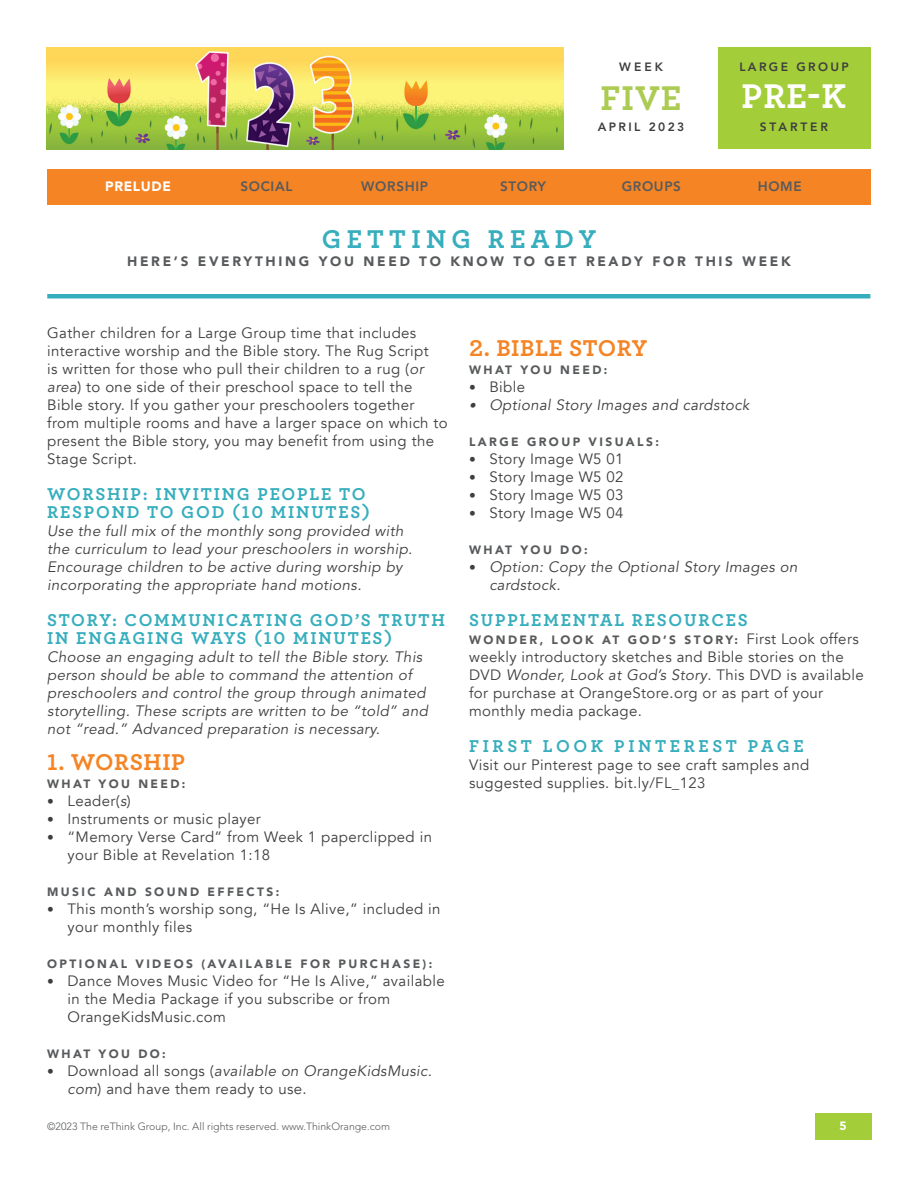
<style>
.page{position:relative;width:918px;height:1188px;background:#fff}
.page>*{position:absolute;margin:0;border:0;box-sizing:border-box;transform-origin:0 0}
.t1{font:700 36px "Archer Pro";color:#fff}
.t2{font:700 36px "Archer Pro";color:#accb53}
.t3{font:700 27px "Archer Pro";letter-spacing:.2em;color:#36aebd}
.t4{font:700 24px "Archer Pro";letter-spacing:.025em;color:#f58425}
.t5{font:700 18px/18px "Archer Pro";letter-spacing:.1em;color:#36aebd}
.t6{font:700 18px "Archer Pro";letter-spacing:.2em;color:#36aebd}
.t7{font:15px/18px "Avenir";letter-spacing:.025em;color:#3e3e3f}
.t8{font:italic 15px/18px "Avenir LT Std";letter-spacing:.025em;color:#3e3e3f}
.t9{font:italic 15px "Avenir";letter-spacing:.025em;color:#3e3e3f}
.t10{font:900 13.5px "Avenir LT Std";letter-spacing:.2em;color:#585a5c}
.t11{font:800 13.5px "Avenir LT Std";letter-spacing:.05em;color:#585a5c}
.t12{font:900 13.5px "Avenir LT Std";letter-spacing:.05em;color:#fff}
.t13{font:900 12px "Avenir LT Std";letter-spacing:.2em;color:#585a5c}
.t14{font:800 12px "Avenir LT Std";letter-spacing:.2em;color:#3e3e3f}
.t15{font:800 12px "Avenir LT Std";letter-spacing:.25em;color:#3e3e3f}
.t16{font:900 12px "Avenir LT Std";color:#fff}
.t17{font:300 10.5px "Avenir LT Std";color:#585a5c}
.s1{font-family:"Avenir LT Std";font-style:italic}
.s2{font-size:13.5px}
.s3{font-family:"Avenir";font-style:normal;font-size:13.5px}
.s4{font-family:"Avenir";font-style:normal}
.s5{font-family:"Avenir";font-weight:400;font-size:15px;color:#3e3e3f}
</style>
<div class="page">
<img style="left:46px;top:47px;width:518px;height:102px">
<div style="left:717px;top:47px;width:154px;height:102px;background:#a3cd39"></div>
<hr style="left:47px;top:294px;width:823px;height:4px;background:#36aebd">
<div style="left:47px;top:170px;width:824px;height:36px;background:#f58425"></div>
<div style="left:815px;top:1113px;width:57px;height:27px;background:#a3cd39"></div>
<p class="t14" style="left:619px;top:59px;width:45px">WEEK</p>
<p class="t14" style="left:739px;top:59px;width:111px">LARGE GROUP</p>
<h1 class="t2" style="left:601px;top:69px;width:82px">FIVE</h1>
<h1 class="t1" style="left:742px;top:68px;width:106px">PRE-K</h1>
<p class="t14" style="left:598px;top:120px;width:88px">APRIL 2023</p>
<p class="t15" style="left:760px;top:120px;width:70px">STARTER</p>
<p class="t12" style="left:105px;top:178px;width:67px">PRELUDE</p>
<p class="t11" style="left:240px;top:178px;width:54px">SOCIAL</p>
<p class="t11" style="left:361px;top:178px;width:68px">WORSHIP</p>
<p class="t11" style="left:500px;top:178px;width:47px">STORY</p>
<p class="t11" style="left:622px;top:178px;width:61px">GROUPS</p>
<p class="t11" style="left:758px;top:178px;width:46px">HOME</p>
<h2 class="t3" style="left:322px;top:217px;width:276px">GETTING READY</h2>
<p class="t10" style="left:127px;top:253px;width:665px">HERE’S EVERYTHING YOU NEED TO KNOW TO GET READY FOR THIS WEEK</p>
<p class="t7" style="left:47px;top:324px;width:402px">Gather children for a Large Group time that includes interactive worship and the Bible story. The Rug Script<br>is written for those who pull their children to a rug (<span class="s1">or area</span>) to one side of their preschool space to tell the Bible story. If you gather your preschoolers together from multiple rooms and have a larger space on which to present the Bible story, you may benefit from using the Stage Script.</p>
<p class="t5" style="left:47px;top:483px;width:324px">WORSHIP: INVITING PEOPLE TO<br>RESPOND TO GOD (10 MINUTES)</p>
<p class="t8" style="left:47px;top:522px;width:367px">Use the full mix of the monthly song provided with the curriculum to lead your preschoolers in worship.<br>Encourage children to be active during worship by incorporating the appropriate hand motions.</p>
<p class="t5" style="left:47px;top:609px;width:399px">STORY: COMMUNICATING GOD’S TRUTH<br>IN ENGAGING WAYS (10 MINUTES)</p>
<p class="t8" style="left:47px;top:648px;width:382px">Choose an engaging adult to tell the Bible story. This person should be able to command the attention of preschoolers and control the group through animated storytelling. These scripts are written to be “told” and not “read.” Advanced preparation is necessary.</p>
<h3 class="t4" style="left:47px;top:743px;width:139px">1. WORSHIP</h3>
<p class="t13" style="left:47px;top:776px;width:140px">WHAT YOU NEED:</p>
<p class="t7" style="left:47px;top:792px;width:85px"><span class="s2">•</span> Leader(<span class="s1">s</span>)</p>
<p class="t7" style="left:47px;top:810px;width:215px"><span class="s2">•</span> Instruments or music player</p>
<p class="t7" style="left:68px;top:828px;width:366px;text-indent:-20px"><span class="s2">•</span> “Memory Verse Card” from Week 1 paperclipped in your Bible at Revelation 1:18</p>
<p class="t13" style="left:47px;top:884px;width:234px">MUSIC AND SOUND EFFECTS:</p>
<p class="t7" style="left:68px;top:900px;width:374px;text-indent:-20px"><span class="s2">•</span> This month’s worship song, “He Is Alive,” included in your monthly files</p>
<p class="t13" style="left:47px;top:956px;width:387px">OPTIONAL VIDEOS (AVAILABLE FOR PURCHASE):</p>
<p class="t7" style="left:68px;top:972px;width:379px;text-indent:-20px"><span class="s2">•</span> Dance Moves Music Video for “He Is Alive,” available in the Media Package if you subscribe or from<br>OrangeKidsMusic.com</p>
<p class="t13" style="left:47px;top:1046px;width:120px">WHAT YOU DO:</p>
<p class="t8" style="left:47px;top:1062px;width:386px"><span class="s3">•</span> <span class="s4">Download all songs (</span>available on OrangeKidsMusic.</p>
<p class="t7" style="left:68px;top:1080px;width:241px"><span class="s1">com</span>) and have them ready to use.</p>
<p class="t17" style="left:47px;top:1120px;width:344px">©2023 The reThink Group, Inc. All rights reserved. www.ThinkOrange.com</p>
<h3 class="t4" style="left:469px;top:329px;width:180px">2. BIBLE STORY</h3>
<p class="t13" style="left:469px;top:362px;width:140px">WHAT YOU NEED:</p>
<p class="t7" style="left:469px;top:378px;width:57px"><span class="s2">•</span> Bible</p>
<p class="t9" style="left:469px;top:395px;width:282px"><span class="s2">•</span> Optional Story Images and cardstock</p>
<p class="t13" style="left:469px;top:434px;width:191px">LARGE GROUP VISUALS:</p>
<p class="t7" style="left:469px;top:450px;width:156px"><span class="s2">•</span> Story Image W5 01</p>
<p class="t7" style="left:469px;top:468px;width:156px"><span class="s2">•</span> Story Image W5 02</p>
<p class="t7" style="left:469px;top:486px;width:156px"><span class="s2">•</span> Story Image W5 03</p>
<p class="t7" style="left:469px;top:504px;width:156px"><span class="s2">•</span> Story Image W5 04</p>
<p class="t13" style="left:469px;top:542px;width:120px">WHAT YOU DO:</p>
<p class="t8" style="left:489px;top:558px;width:310px;text-indent:-20px"><span class="s3">•</span> Option: Copy the Optional Story Images on cardstock.</p>
<p class="t5" style="left:469px;top:609px;width:280px">SUPPLEMENTAL RESOURCES</p>
<p class="t13" style="left:469px;top:632px;width:391px">WONDER, LOOK AT GOD’S STORY: <span class="s5">First Look offers</span></p>
<p class="t7" style="left:469px;top:648px;width:376px">weekly introductory sketches and Bible stories on the</p>
<p class="t8" style="left:469px;top:666px;width:396px"><span class="s4">DVD</span> Wonder, Look at God’s Story<span class="s4">. This DVD is available</span></p>
<p class="t7" style="left:469px;top:684px;width:356px">for purchase at OrangeStore.org or as part of your monthly media package.</p>
<p class="t6" style="left:469px;top:731px;width:336px">FIRST LOOK PINTEREST PAGE</p>
<p class="t7" style="left:469px;top:756px;width:342px">Visit our Pinterest page to see craft samples and suggested supplies. bit.ly/FL_123</p>
<p class="t16" style="left:840px;top:1118px;width:9px">5</p>
</div>
